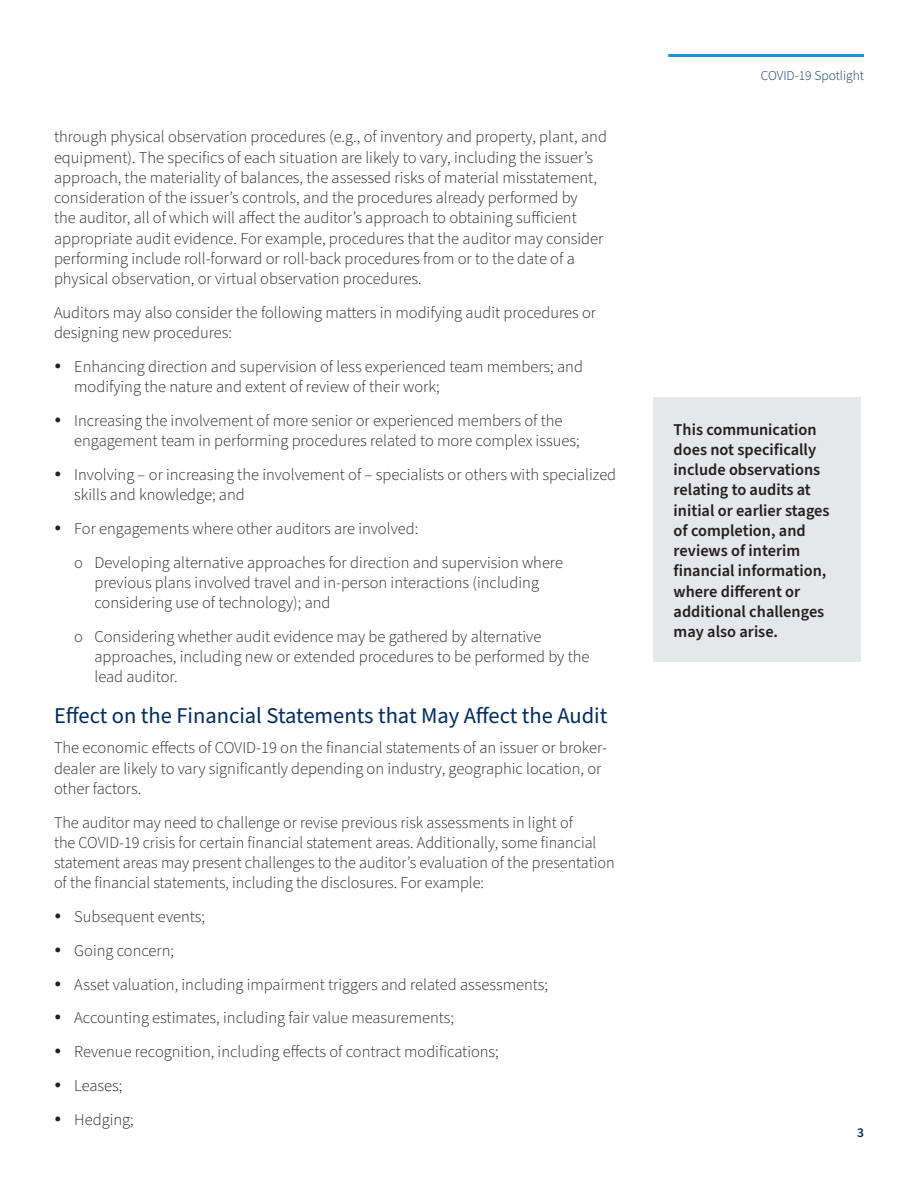
<style>
.page{position:relative;width:918px;height:1188px;background:#fff}
.page>*{position:absolute;margin:0;border:0;box-sizing:border-box;transform-origin:0 0}
.Header_2{font:22.5px "Source Sans Pro";color:#002c62}
.Body_Copy{font:300 16.5px/20.2px "Source Sans Pro";color:#231f20}
.Call_Out_Body_Copy{font:600 16.5px/20.2px "Source Sans Pro";color:#231f20}
.t1{font:300 13.5px "Source Sans Pro";color:#002c62}
.t2{font:600 13.5px "Source Sans Pro";color:#002c62}
</style>
<div class="page">
<hr style="left:668px;top:54px;width:196px;height:3px;background:#2393d1">
<div style="left:653px;top:397px;width:208px;height:264px;background:#e6e7e9"></div>
<p class="Body_Copy" style="left:54px;top:127px;width:554px">through physical observation procedures (e.g., of inventory and property, plant, and equipment). The specifics of each situation are likely to vary, including the issuer’s approach, the materiality of balances, the assessed risks of material misstatement, consideration of the issuer’s controls, and the procedures already performed by<br>the auditor, all of which will affect the auditor’s approach to obtaining sufficient appropriate audit evidence. For example, procedures that the auditor may consider performing include roll-forward or roll-back procedures from or to the date of a physical observation, or virtual observation procedures.</p>
<p class="Body_Copy" style="left:54px;top:303px;width:544px">Auditors may also consider the following matters in modifying audit procedures or designing new procedures:</p>
<p class="Body_Copy" style="left:74px;top:357px;width:510px">Enhancing direction and supervision of less experienced team members; and modifying the nature and extent of review of their work;</p>
<p class="Body_Copy" style="left:74px;top:411px;width:507px">Increasing the involvement of more senior or experienced members of the engagement team in performing procedures related to more complex issues;</p>
<p class="Body_Copy" style="left:74px;top:465px;width:544px">Involving – or increasing the involvement of – specialists or others with specialized skills and knowledge; and</p>
<p class="Body_Copy" style="left:74px;top:519px;width:346px">For engagements where other auditors are involved:</p>
<p class="Body_Copy" style="left:94px;top:553px;width:470px;text-indent:-20px">o Developing alternative approaches for direction and supervision where previous plans involved travel and in-person interactions (including considering use of technology); and</p>
<p class="Body_Copy" style="left:94px;top:627px;width:496px;text-indent:-20px">o Considering whether audit evidence may be gathered by alternative approaches, including new or extended procedures to be performed by the lead auditor.</p>
<p class="Header_2" style="left:54px;top:700px;width:555px">Effect on the Financial Statements that May Affect the Audit</p>
<p class="Body_Copy" style="left:54px;top:738px;width:554px">The economic effects of COVID-19 on the financial statements of an issuer or broker&shy;dealer are likely to vary significantly depending on industry, geographic location, or other factors.</p>
<p class="Body_Copy" style="left:54px;top:812px;width:562px">The auditor may need to challenge or revise previous risk assessments in light of<br>the COVID-19 crisis for certain financial statement areas. Additionally, some financial statement areas may present challenges to the auditor’s evaluation of the presentation of the financial statements, including the disclosures. For example:</p>
<p class="Body_Copy" style="left:74px;top:907px;width:132px">Subsequent events;</p>
<p class="Body_Copy" style="left:74px;top:941px;width:101px">Going concern;</p>
<p class="Body_Copy" style="left:74px;top:974px;width:475px">Asset valuation, including impairment triggers and related assessments;</p>
<p class="Body_Copy" style="left:74px;top:1008px;width:381px">Accounting estimates, including fair value measurements;</p>
<p class="Body_Copy" style="left:74px;top:1042px;width:426px">Revenue recognition, including effects of contract modifications;</p>
<p class="Body_Copy" style="left:74px;top:1076px;width:50px">Leases;</p>
<p class="Body_Copy" style="left:74px;top:1109px;width:61px">Hedging;</p>
<p class="t1" style="left:761px;top:67px;width:105px">COVID-19 Spotlight</p>
<p class="Call_Out_Body_Copy" style="left:674px;top:420px;width:157px">This communication does not specifically include observations relating to audits at initial or earlier stages of completion, and reviews of interim financial information, where different or additional challenges may also arise.</p>
<p class="t2" style="left:857px;top:1124px;width:8px">3</p>
</div>
